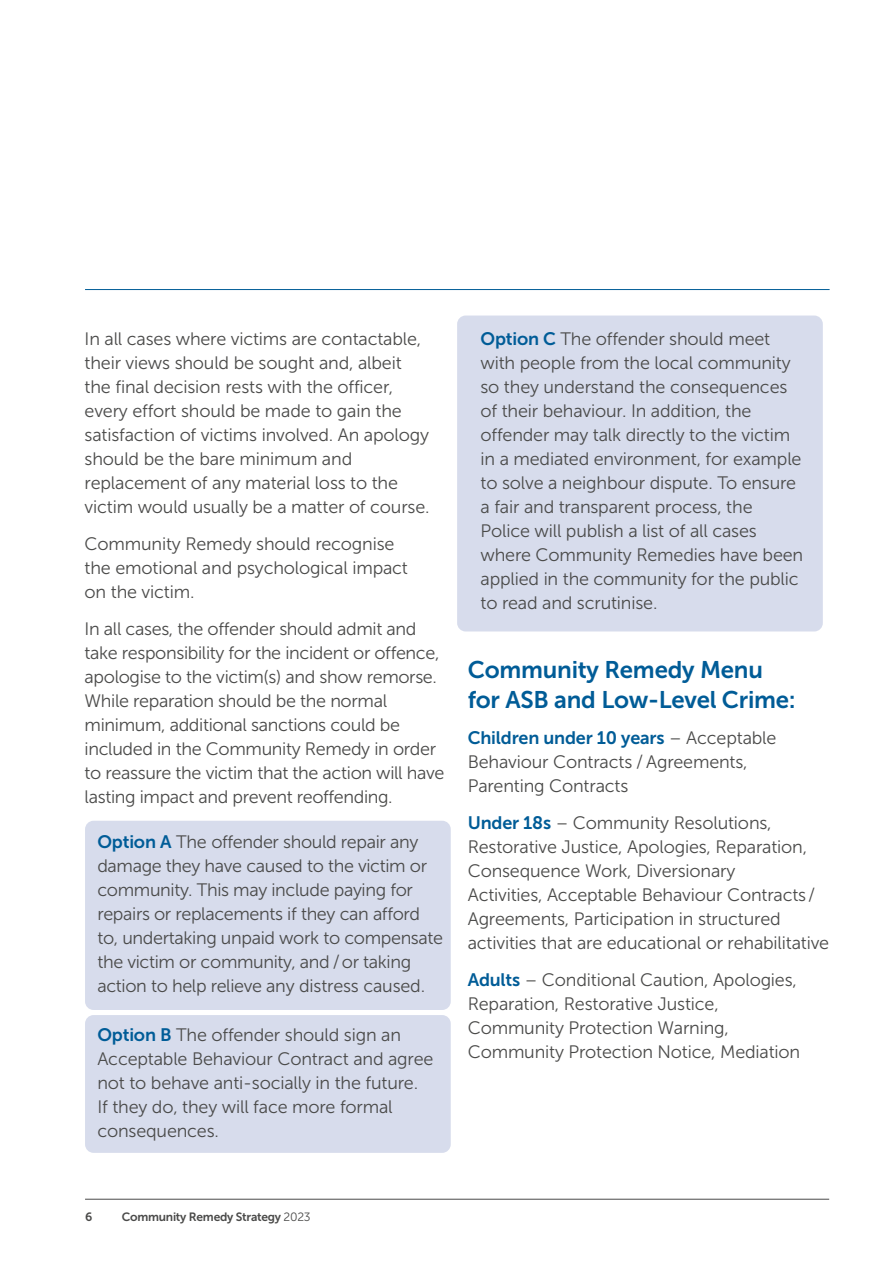
<style>
.page{position:relative;width:893px;height:1263px;background:#fff}
.page>*{position:absolute;margin:0;border:0;box-sizing:border-box;transform-origin:0 0}
.t1{font:24px/30px "Museo Sans 700";letter-spacing:-.01em;color:#005c97}
.t2{font:18px/24px "Museo Sans 300";letter-spacing:-.01em;color:#4a4a49}
.t3{font:18px "Museo Sans 700";letter-spacing:-.01em;color:#005c97}
.t4{font:12px "Museo Sans 700";letter-spacing:-.02em;color:#4a4a49}
.s1{font-family:"Museo Sans 700";color:#005c97}
.s2{font-family:"Museo Sans 300";color:#4a4a49}
.s3{font-family:"Museo Sans 300"}
</style>
<div class="page">
<hr style="left:85px;top:1199px;width:744px;height:1px;background:#4a4a49">
<div style="left:85px;top:1015px;width:366px;height:138px;background:#d7dcec;border-radius:9px"></div>
<div style="left:85px;top:821px;width:366px;height:189px;background:#d7dcec;border-radius:9px"></div>
<div style="left:457px;top:315px;width:366px;height:316px;background:#d7dcec;border-radius:9px"></div>
<hr style="left:85px;top:289px;width:745px;height:1px;background:#005c97">
<p class="t2" style="left:85px;top:327px;width:346px">In all cases where victims are contactable, their views should be sought and, albeit the final decision rests with the officer, every effort should be made to gain the satisfaction of victims involved. An apology should be the bare minimum and replacement of any material loss to the victim would usually be a matter of course.</p>
<p class="t2" style="left:85px;top:532px;width:325px">Community Remedy should recognise the emotional and psychological impact on the victim.</p>
<p class="t2" style="left:85px;top:617px;width:361px">In all cases, the offender should admit and take responsibility for the incident or offence, apologise to the victim(s) and show remorse.<br>While reparation should be the normal minimum, additional sanctions could be included in the Community Remedy in order to reassure the victim that the action will have lasting impact and prevent reoffending.</p>
<p class="t2" style="left:97px;top:830px;width:347px"><span class="s1">Option A</span> The offender should repair any damage they have caused to the victim or community. This may include paying for repairs or replacements if they can afford to, undertaking unpaid work to compensate the victim or community, and / or taking action to help relieve any distress caused.</p>
<p class="t2" style="left:97px;top:1023px;width:337px"><span class="s1">Option B</span> The offender should sign an Acceptable Behaviour Contract and agree not to behave anti-socially in the future.<br>If they do, they will face more formal consequences.</p>
<p class="t2" style="left:480px;top:327px;width:324px"><span class="s1">Option C</span> The offender should meet with people from the local community so they understand the consequences of their behaviour. In addition, the offender may talk directly to the victim in a mediated environment, for example to solve a neighbour dispute. To ensure a fair and transparent process, the Police will publish a list of all cases where Community Remedies have been applied in the community for the public to read and scrutinise.</p>
<h1 class="t1" style="left:468px;top:654px;width:330px">Community Remedy Menu for ASB and Low-Level Crime:</h1>
<p class="t3" style="left:468px;top:728px;width:310px">Children under 10 years <span class="s2">– Acceptable</span></p>
<p class="t2" style="left:468px;top:750px;width:281px">Behaviour Contracts / Agreements,<br>Parenting Contracts</p>
<p class="t2" style="left:468px;top:811px;width:363px"><span class="s1">Under 18s</span> – Community Resolutions, Restorative Justice, Apologies, Reparation, Consequence Work, Diversionary<br>Activities, Acceptable Behaviour Contracts/ Agreements, Participation in structured activities that are educational or rehabilitative</p>
<p class="t2" style="left:468px;top:968px;width:334px"><span class="s1">Adults</span> – Conditional Caution, Apologies, Reparation, Restorative Justice, Community Protection Warning, Community Protection Notice, Mediation</p>
<p class="t4" style="left:85px;top:1210px;width:9px">6</p>
<p class="t4" style="left:122px;top:1210px;width:190px">Community Remedy Strategy <span class="s3">2023</span></p>
</div>
